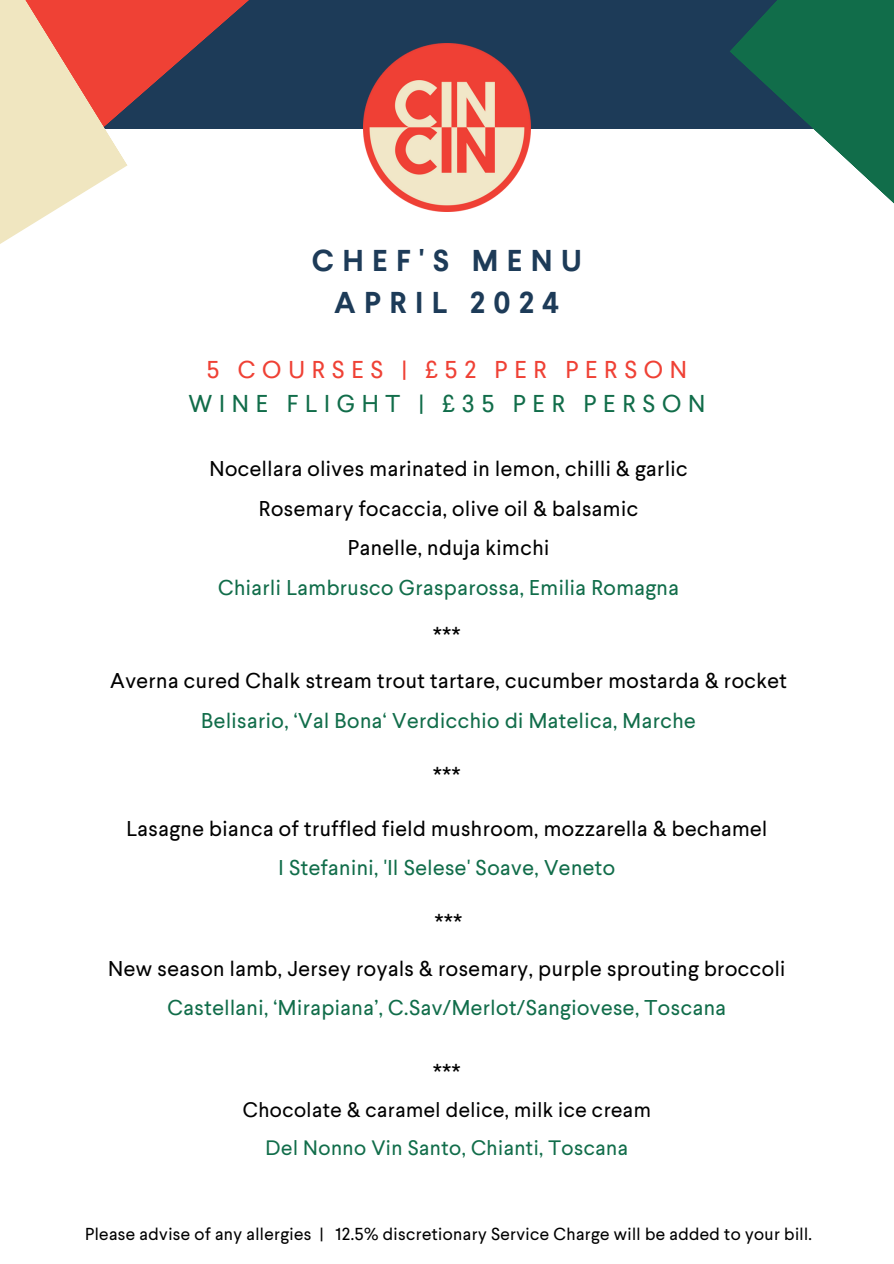
<style>
.page{position:relative;width:894px;height:1264px;background:#fff}
.page>*{position:absolute;margin:0;border:0;box-sizing:border-box;transform-origin:0 0}
.t1{font:700 30px/41.7px "Larsseit";letter-spacing:.28em;color:#1d3b58;text-align:center}
.t2{font:24.75px "Larsseit";color:#000}
.t3{font:24.3px/33.8px "Larsseit";letter-spacing:.28em;color:#116d4a;text-align:center}
.t4{font:21.3px/39.3px "Larsseit";letter-spacing:.025em;color:#000;text-align:center}
.t5{font:20.85px/38.2px "Larsseit";letter-spacing:.025em;color:#000;text-align:center}
.t6{font:17.25px "Larsseit";letter-spacing:.025em;color:#000}
.s1{color:#ef4135}
.s2{color:#116d4a}
</style>
<div class="page">
<div style="left:0;top:0;width:893px;height:128px;background:#1d3b58"></div>
<svg style="left:128px;top:0;width:333px;height:129px"></svg>
<svg style="left:0;top:0;width:128px;height:244px;fill:#f0e6c0"></svg>
<img style="left:363px;top:44px;width:168px;height:167px">
<svg style="left:729px;top:0;width:164px;height:203px;fill:#116d4a"></svg>
<h2 class="t1" style="left:312px;top:239px;width:271px">CHEF'S MENU<br>APRIL 2024</h2>
<h3 class="t3" style="left:188px;top:352px;width:518px"><span class="s1">5 COURSES | £52 PER PERSON<br></span>WINE FLIGHT | £35 PER PERSON</h3>
<p class="t4" style="left:209px;top:448px;width:479px">Nocellara olives marinated in lemon, chilli &amp; garlic Rosemary focaccia, olive oil &amp; balsamic<br>Panelle, nduja kimchi<br><span class="s2">Chiarli Lambrusco Grasparossa, Emilia Romagna</span></p>
<p class="t2" style="left:433px;top:620px;width:29px">***</p>
<p class="t4" style="left:110px;top:660px;width:678px">Averna cured Chalk stream trout tartare, cucumber mostarda &amp; rocket<br><span class="s2">Belisario, ‘Val Bona‘ Verdicchio di Matelica, Marche</span></p>
<h3 class="t2" style="left:433px;top:760px;width:29px">***</h3>
<h3 class="t4" style="left:126px;top:808px;width:642px">Lasagne bianca of truffled field mushroom, mozzarella &amp; bechamel<br><span class="s2">I Stefanini, 'Il Selese' Soave, Veneto</span></h3>
<h3 class="t2" style="left:435px;top:907px;width:29px">***</h3>
<p class="t4" style="left:108px;top:948px;width:678px">New season lamb, Jersey royals &amp; rosemary, purple sprouting broccoli<br><span class="s2">Castellani, ‘Mirapiana’, C.Sav/Merlot/Sangiovese, Toscana</span></p>
<p class="t2" style="left:433px;top:1057px;width:29px">***</p>
<h3 class="t5" style="left:243px;top:1089px;width:409px">Chocolate &amp; caramel delice, milk ice cream<br><span class="s2">Del Nonno Vin Santo, Chianti, Toscana</span></h3>
<h1 class="t6" style="left:85px;top:1222px;width:728px">Please advise of any allergies | 12.5% discretionary Service Charge will be added to your bill.</h1>
</div>
